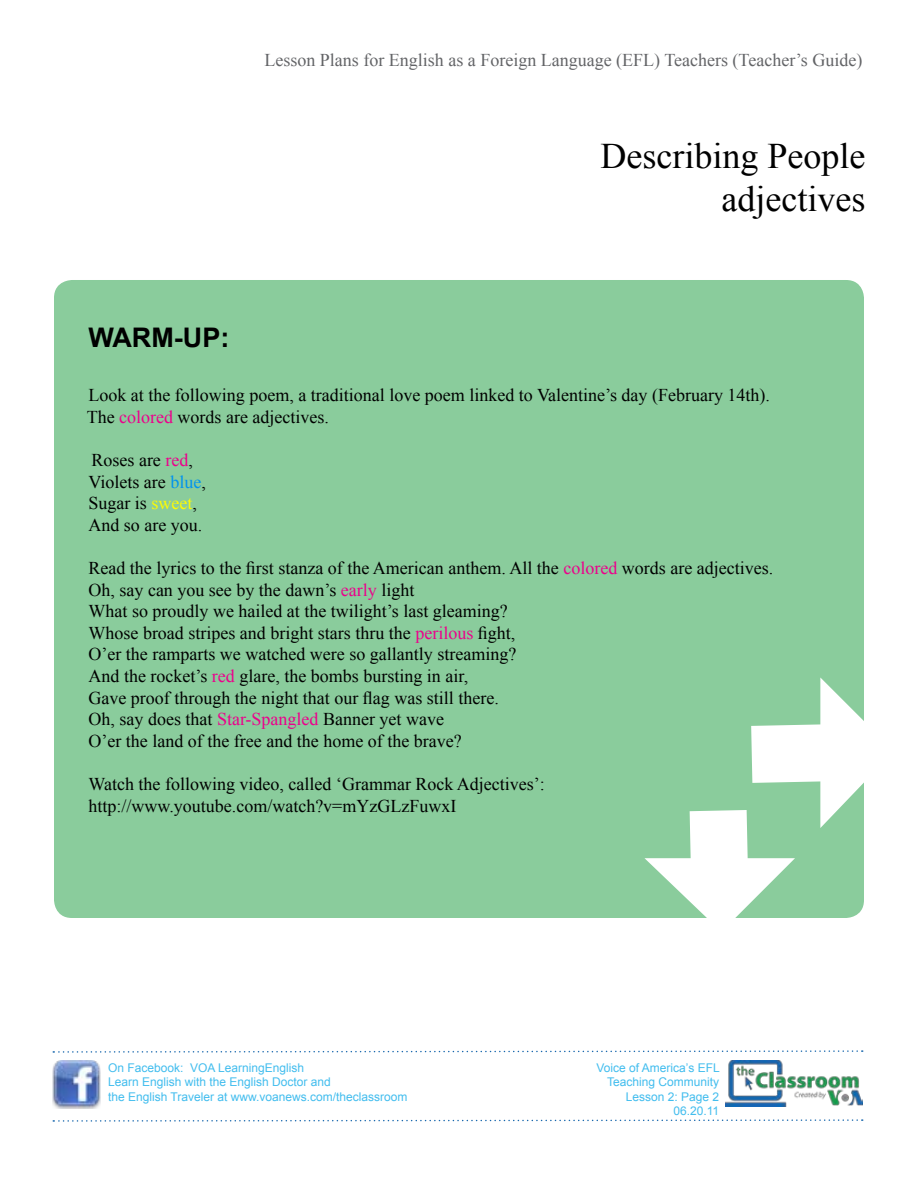
<style>
.page{position:relative;width:918px;height:1188px;background:#fff}
.page>*{position:absolute;margin:0;border:0;box-sizing:border-box;transform-origin:0 0}
.t1{font:36px/43.2px "Times New Roman";color:#000;text-align:right}
.t2{font:700 27px "Arial";color:#000}
.t3{font:18px/21.6px "Times New Roman";color:#000}
.t4{font:18px "Times New Roman";color:#636467}
.t5{font:12px/14.4px "Arial";color:#42bdee;text-align:right}
.s1{color:#ec008c}
.s2{color:#0093ee}
.s3{color:#fffc02}
</style>
<div class="page">
<img style="left:726px;top:1061px;width:136px;height:45px">
<svg style="left:53px;top:1050px;width:810px;height:3px"></svg>
<img style="left:52px;top:1060px;width:48px;height:48px">
<svg style="left:53px;top:1119px;width:810px;height:3px"></svg>
<div style="left:54px;top:280px;width:810px;height:638px;background:#8acc9c;border-radius:18px"></div>
<svg style="left:645px;top:677px;width:219px;height:241px"></svg>
<p class="t4" style="left:264px;top:48px;width:600px">Lesson Plans for English as a Foreign Language (EFL) Teachers (Teacher’s Guide)</p>
<h2 class="t2" style="left:88px;top:320px;width:142px">WARM-UP:</h2>
<h1 class="t1" style="left:601px;top:133px;width:266px">Describing People adjectives</h1>
<p class="t3" style="left:87px;top:384px;width:685px">Look at the following poem, a traditional love poem linked to Valentine’s day (February 14th).<br>The <span class="s1">colored</span> words are adjectives.</p>
<p class="t3" style="left:88px;top:449px;width:119px">Roses are <span class="s1">red</span>,<br>Violets are <span class="s2">blue</span>,<br>Sugar is <span class="s3">sweet</span>,<br>And so are you.</p>
<p class="t3" style="left:88px;top:557px;width:686px">Read the lyrics to the first stanza of the American anthem. All the <span class="s1">colored</span> words are adjectives.<br>Oh, say can you see by the dawn’s <span class="s1">early</span> light<br>What so proudly we hailed at the twilight’s last gleaming?<br>Whose broad stripes and bright stars thru the <span class="s1">perilous</span> fight,<br>O’er the ramparts we watched were so gallantly streaming?<br>And the rocket’s <span class="s1">red</span> glare, the bombs bursting in air,<br>Gave proof through the night that our flag was still there.<br>Oh, say does that <span class="s1">Star-Spangled</span> Banner yet wave<br>O’er the land of the free and the home of the brave?</p>
<p class="t3" style="left:89px;top:773px;width:458px">Watch the following video, called ‘Grammar Rock Adjectives’: http://www.youtube.com/watch?v=mYzGLzFuwxI</p>
<p class="t5" style="left:108px;top:1060px;width:301px;text-align:left">On Facebook: VOA LearningEnglish<br>Learn English with the English Doctor and<br>the English Traveler at www.voanews.com/theclassroom</p>
<p class="t5" style="left:597px;top:1060px;width:125px">Voice of America’s EFL<br>Teaching Community<br>Lesson 2: Page 2<br>06.20.11</p>
</div>
